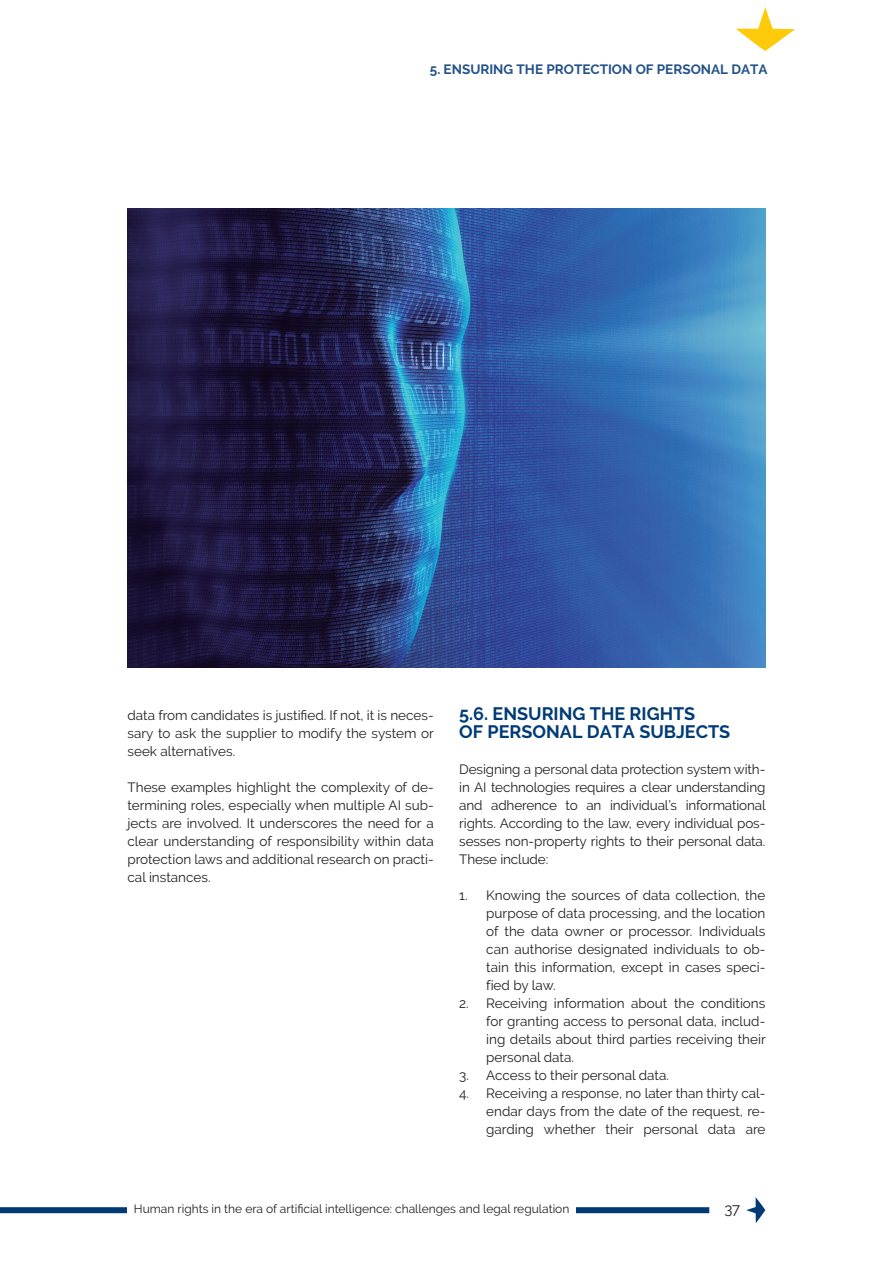
<style>
.page{position:relative;width:893px;height:1263px;background:#fff}
.page>*{position:absolute;margin:0;border:0;box-sizing:border-box;transform-origin:0 0}
._0_ladillo_1{font:700 18px/18px "Raleway";color:#003b75}
.t1{font:15px "Raleway";color:#231f20}
._0_cpo_texto{font:13.5px/18px "Raleway";color:#231f20;text-align:justify}
.t2{font:700 13.5px "Raleway";color:#245389}
.t3{font:12px "Raleway";color:#231f20}
</style>
<div class="page">
<svg style="left:746px;top:1197px;width:19px;height:26px"></svg>
<div style="left:0;top:1207px;width:709px;height:6px;background:#003b75"></div>
<div style="left:128px;top:1193px;width:448px;height:28px;background:#fff"></div>
<svg style="left:736px;top:7px;width:59px;height:44px"></svg>
<img style="left:128px;top:208px;width:637px;height:460px">
<p class="t2" style="left:430px;top:62px;width:339px">5. ENSURING THE PROTECTION OF PERSONAL DATA</p>
<p class="_0_cpo_texto" style="left:128px;top:706px;width:308px">data from candidates is justified. If not, it is neces&shy;sary to ask the supplier to modify the system or seek alternatives.</p>
<p class="_0_cpo_texto" style="left:128px;top:778px;width:308px">These examples highlight the complexity of de&shy;termining roles, especially when multiple AI sub&shy;jects are involved. It underscores the need for a clear understanding of responsibility within data protection laws and additional research on practi&shy;cal instances.</p>
<p class="_0_ladillo_1" style="left:459px;top:705px;width:273px">5.6. ENSURING THE RIGHTS<br>OF PERSONAL DATA SUBJECTS</p>
<p class="_0_cpo_texto" style="left:459px;top:760px;width:308px">Designing a personal data protection system with&shy;in AI technologies requires a clear understanding and adherence to an individual’s informational rights. According to the law, every individual pos&shy;sesses non-property rights to their personal data.<br>These include:</p>
<p class="_0_cpo_texto" style="left:486px;top:886px;width:281px;text-indent:-27px">1. Knowing the sources of data collection, the purpose of data processing, and the location of the data owner or processor. Individuals can authorise designated individuals to ob&shy;tain this information, except in cases speci&shy;fied by law.</p>
<p class="_0_cpo_texto" style="left:486px;top:994px;width:281px;text-indent:-27px">2. Receiving information about the conditions for granting access to personal data, includ&shy;ing details about third parties receiving their personal data.</p>
<p class="_0_cpo_texto" style="left:459px;top:1066px;width:211px">3. Access to their personal data.</p>
<p class="_0_cpo_texto" style="left:486px;top:1084px;width:281px;text-indent:-27px">4. Receiving a response, no later than thirty cal&shy;endar days from the date of the request, re&shy;garding whether their personal data are</p>
<p class="t3" style="left:134px;top:1201px;width:437px">Human rights in the era of artificial intelligence: challenges and legal regulation</p>
<p class="t1" style="left:724px;top:1200px;width:17px">37</p>
</div>
